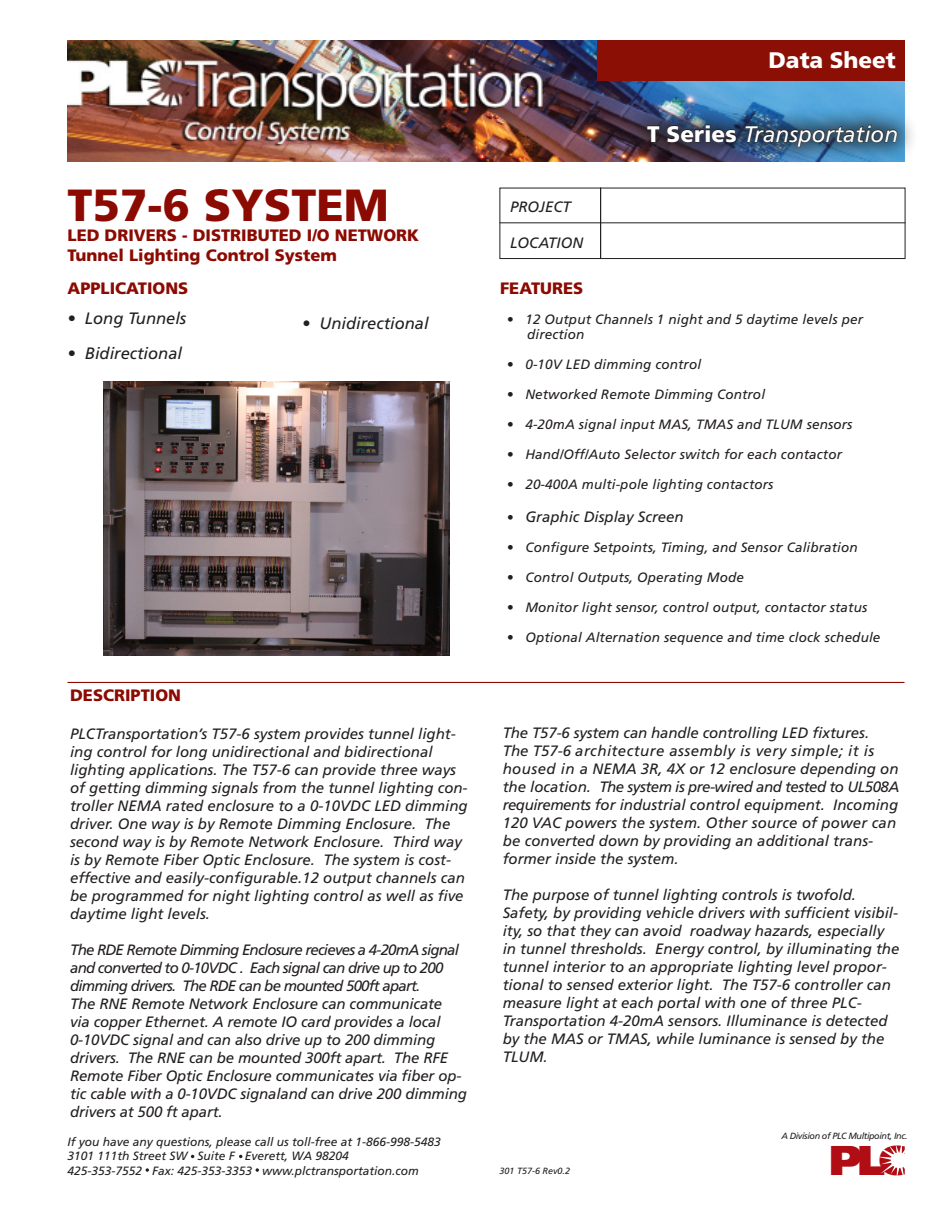
<style>
.page{position:relative;width:945px;height:1215px;background:#fff}
.page>*{position:absolute;margin:0;border:0;box-sizing:border-box;transform-origin:0 0}
.t1{font:900 45px "Frutiger LT Std";color:#8b0a02}
.t2{font:900 41.55px "Frutiger LT Std";color:#b00d15}
.t3{font:italic 22.5px "Frutiger LT Std";color:#fff}
.t4{font:900 22.5px "Frutiger LT Std";color:#fff}
.t5{font:900 16.5px "Frutiger LT Std";color:#8b0a02}
.t6{font:italic 16.5px "Frutiger LT Std";color:#231f20}
.t7{font:italic 15px/18px "Frutiger LT Std";color:#231f20}
.t8{font:italic 15px/18px "Frutiger LT Std";letter-spacing:-.05em;color:#231f20}
.t9{font:italic 13.5px/15px "Frutiger LT Std";letter-spacing:.01em;color:#231f20}
.t10{font:italic 12px "Frutiger LT Std";color:#231f20}
.t11{font:italic 9px "Frutiger LT Std";letter-spacing:-.04em;color:#231f20}
.t12{font:italic 9px "Frutiger LT Std";color:#231f20}
.s1{font-weight:900;font-style:normal}
.s2{font-size:13.5px}
</style>
<div class="page">
<img style="left:104px;top:381px;width:345px;height:275px">
<img style="left:68px;top:41px;width:836px;height:120px">
<div style="left:597px;top:40px;width:307px;height:41px;background:#8b0f05"></div>
<div style="left:626px;top:103px;width:292px;height:65px;background:#231f20;opacity:.8"></div>
<svg style="left:647px;top:125px;width:13px;height:17px"></svg>
<svg style="left:667px;top:125px;width:70px;height:18px"></svg>
<svg style="left:745px;top:124px;width:153px;height:23px;background:#2e4960"></svg>
<div style="left:500px;top:188px;width:405px;height:71px;border:1px solid #231f20"></div>
<hr style="left:500px;top:222px;width:405px;height:1px;background:#231f20">
<svg style="left:146px;top:1168px;width:3px;height:4px"></svg>
<svg style="left:256px;top:1168px;width:3px;height:4px"></svg>
<hr style="left:600px;top:188px;width:1px;height:71px;background:#231f20">
<hr style="left:68px;top:682px;width:836px;height:1px;background:#8b0a02">
<p class="t1" style="left:68px;top:179px;width:323px">T57-6 SYSTEM</p>
<p class="t5" style="left:68px;top:226px;width:353px">LED DRIVERS - DISTRIBUTED I/O NETWORK</p>
<p class="t5" style="left:68px;top:245px;width:271px">Tunnel Lighting Control System</p>
<p class="t5" style="left:68px;top:279px;width:122px">APPLICATIONS</p>
<p class="t6" style="left:68px;top:309px;width:120px">• Long Tunnels</p>
<p class="t6" style="left:68px;top:344px;width:116px">• Bidirectional</p>
<p class="t6" style="left:302px;top:314px;width:128px">• Unidirectional</p>
<p class="t5" style="left:70px;top:685px;width:112px">DESCRIPTION</p>
<p class="t7" style="left:70px;top:725px;width:399px">PLCTransportation’s T57-6 system provides tunnel light&shy;ing control for long unidirectional and bidirectional lighting applications. The T57-6 can provide three ways of getting dimming signals from the tunnel lighting con&shy;troller NEMA rated enclosure to a 0-10VDC LED dimming driver. One way is by Remote Dimming Enclosure. The second way is by Remote Network Enclosure. Third way is by Remote Fiber Optic Enclosure. The system is cost&shy;effective and easily-configurable.12 output channels can be programmed for night lighting control as well as five daytime light levels.</p>
<p class="t8" style="left:70px;top:941px;width:390px">The RDE Remote Dimming Enclosure recieves a 4-20mA signal and converted to 0-10VDC . Each signal can drive up to 200 dimming drivers. The RDE can be mounted 500ft apart.</p>
<p class="t7" style="left:70px;top:995px;width:398px">The RNE Remote Network Enclosure can communicate<br>via copper Ethernet. A remote IO card provides a local 0-10VDC signal and can also drive up to 200 dimming drivers. The RNE can be mounted 300ft apart. The RFE Remote Fiber Optic Enclosure communicates via fiber op&shy;tic cable with a 0-10VDC signaland can drive 200 dimming drivers at 500 ft apart.</p>
<p class="t10" style="left:68px;top:1135px;width:375px">If you have any questions, please call us toll-free at 1-866-998-5483</p>
<p class="t10" style="left:68px;top:1149px;width:283px">3101 111th Street SW Suite F Everett, WA 98204</p>
<p class="t10" style="left:68px;top:1163px;width:353px">425-353-7552 Fax: 425-353-3353 www.plctransportation.com</p>
<p class="t4" style="left:768px;top:46px;width:129px">Data Sheet</p>
<p class="t7" style="left:510px;top:197px;width:62px">PROJECT</p>
<p class="t7" style="left:510px;top:233px;width:75px">LOCATION</p>
<p class="t3" style="left:647px;top:121px;width:252px"><span class="s1">T Series</span> Transportation</p>
<p class="t5" style="left:500px;top:278px;width:85px">FEATURES</p>
<p class="t9" style="left:527px;top:312px;width:337px;text-indent:-20px">• 12 Output Channels 1 night and 5 daytime levels per direction</p>
<p class="t9" style="left:507px;top:357px;width:196px">• 0-10V LED dimming control</p>
<p class="t9" style="left:507px;top:387px;width:260px">• Networked Remote Dimming Control</p>
<p class="t9" style="left:507px;top:417px;width:347px">• 4-20mA signal input MAS, TMAS and TLUM sensors</p>
<p class="t9" style="left:507px;top:447px;width:337px">• Hand/Off/Auto Selector switch for each contactor</p>
<p class="t9" style="left:507px;top:477px;width:268px">• 20-400A multi-pole lighting contactors</p>
<p class="t7" style="left:507px;top:508px;width:178px"><span class="s2">•</span> Graphic Display Screen</p>
<p class="t9" style="left:507px;top:540px;width:352px">• Configure Setpoints, Timing, and Sensor Calibration</p>
<p class="t9" style="left:507px;top:570px;width:239px">• Control Outputs, Operating Mode</p>
<p class="t9" style="left:507px;top:600px;width:362px">• Monitor light sensor, control output, contactor status</p>
<p class="t9" style="left:507px;top:630px;width:375px">• Optional Alternation sequence and time clock schedule</p>
<p class="t7" style="left:503px;top:724px;width:398px">The T57-6 system can handle controlling LED fixtures.<br>The T57-6 architecture assembly is very simple; it is housed in a NEMA 3R, 4X or 12 enclosure depending on the location. The system is pre-wired and tested to UL508A requirements for industrial control equipment. Incoming 120 VAC powers the system. Other source of power can be converted down by providing an additional trans&shy;former inside the system.</p>
<p class="t7" style="left:503px;top:886px;width:398px">The purpose of tunnel lighting controls is twofold.<br>Safety, by providing vehicle drivers with sufficient visibil&shy;ity, so that they can avoid roadway hazards, especially in tunnel thresholds. Energy control, by illuminating the tunnel interior to an appropriate lighting level propor&shy;tional to sensed exterior light. The T57-6 controller can measure light at each portal with one of three PLC-Transportation 4-20mA sensors. Illuminance is detected by the MAS or TMAS, while luminance is sensed by the TLUM.</p>
<p class="t12" style="left:500px;top:1166px;width:72px">301 T57-6 Rev0.2</p>
<p class="t11" style="left:781px;top:1130px;width:128px">A Division of PLC Multipoint, Inc.</p>
<p class="t2" style="left:829px;top:1135px;width:78px">PLC</p>
</div>
